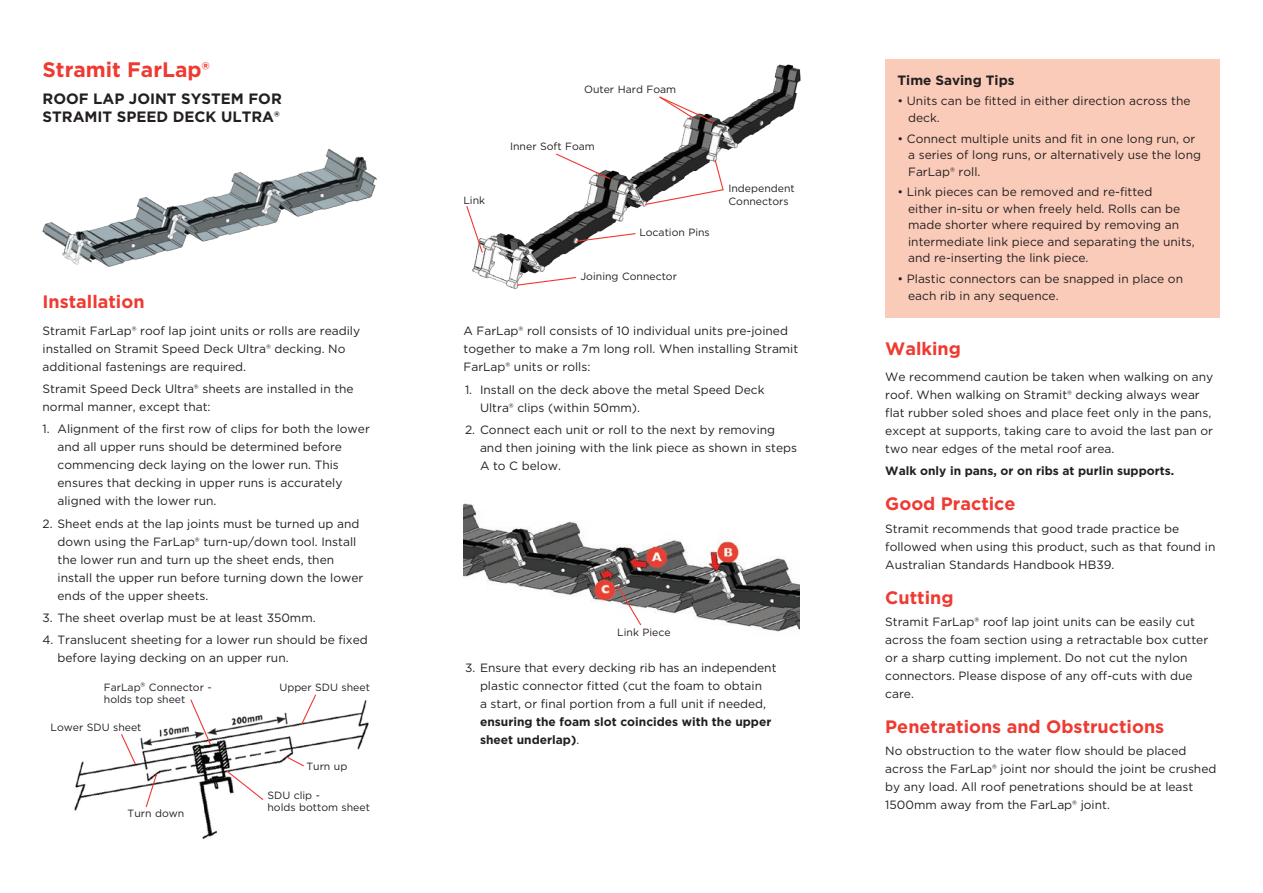
<style>
.page{position:relative;width:1263px;height:893px;background:#fff}
.page>*{position:absolute;margin:0;border:0;box-sizing:border-box;transform-origin:0 0}
.Sub_Heading{font:700 21px "Gotham";color:#ee3b32}
.Bullets{font:700 18px "Gotham";color:#ee3b32}
.Sub_Heading-2{font:700 18px "Gotham";color:#ee3b32}
.Bullets-2{font:700 15px/18px "Gotham";color:#231f20}
.Bullets-3{font:700 13.5px "Gotham";color:#231f20}
.Bullets-4{font:12px/18px "Gotham";color:#231f20}
.Bullets-5{font:700 12px "Gotham";color:#231f20}
.Body_Text{font:10.5px "Gotham";color:#231f20}
.s1{font-size:12px}
.s2{font-weight:700}
</style>
<div class="page">
<div style="left:885px;top:60px;width:335px;height:258px;background:#fbcbb9"></div>
<img style="left:42px;top:148px;width:335px;height:119px">
<img style="left:472px;top:64px;width:329px;height:225px">
<svg style="left:555px;top:153px;width:56px;height:27px"></svg>
<img style="left:463px;top:503px;width:336px;height:129px">
<svg style="left:616px;top:585px;width:26px;height:41px"></svg>
<svg style="left:516px;top:276px;width:61px;height:10px"></svg>
<img style="left:74px;top:700px;width:295px;height:140px">
<svg style="left:189px;top:699px;width:23px;height:47px"></svg>
<svg style="left:300px;top:694px;width:17px;height:31px"></svg>
<svg style="left:285px;top:755px;width:20px;height:12px"></svg>
<svg style="left:145px;top:773px;width:13px;height:35px"></svg>
<svg style="left:225px;top:769px;width:39px;height:32px"></svg>
<svg style="left:120px;top:733px;width:17px;height:32px"></svg>
<svg style="left:576px;top:232px;width:60px;height:10px"></svg>
<svg style="left:644px;top:159px;width:80px;height:47px"></svg>
<svg style="left:466px;top:205px;width:18px;height:49px"></svg>
<svg style="left:658px;top:96px;width:57px;height:27px"></svg>
<p class="Sub_Heading" style="left:43px;top:56px;width:168px">Stramit FarLap®</p>
<p class="Bullets-2" style="left:43px;top:89px;width:241px">ROOF LAP JOINT SYSTEM FOR<br>STRAMIT SPEED DECK ULTRA®</p>
<p class="Sub_Heading-2" style="left:43px;top:290px;width:104px">Installation</p>
<p class="Bullets-4" style="left:43px;top:321px;width:319px">Stramit FarLap® roof lap joint units or rolls are readily installed on Stramit Speed Deck Ultra® decking. No additional fastenings are required.</p>
<p class="Bullets-4" style="left:43px;top:380px;width:313px">Stramit Speed Deck Ultra® sheets are installed in the normal manner, except that:</p>
<p class="Bullets-4" style="left:58px;top:420px;width:314px;text-indent:-15px">1. Alignment of the first row of clips for both the lower and all upper runs should be determined before commencing deck laying on the lower run. This ensures that decking in upper runs is accurately aligned with the lower run.</p>
<p class="Bullets-4" style="left:58px;top:514px;width:307px;text-indent:-15px">2. Sheet ends at the lap joints must be turned up and down using the FarLap® turn-up/down tool. Install the lower run and turn up the sheet ends, then install the upper run before turning down the lower ends of the upper sheets.</p>
<p class="Bullets-4" style="left:43px;top:608px;width:275px">3. The sheet overlap must be at least 350mm.</p>
<p class="Bullets-4" style="left:58px;top:631px;width:312px;text-indent:-15px">4. Translucent sheeting for a lower run should be fixed before laying decking on an upper run.</p>
<p class="Body_Text" style="left:104px;top:681px;width:109px">FarLap<span class="s1">®</span> Connector -</p>
<p class="Body_Text" style="left:104px;top:693px;width:83px">holds top sheet</p>
<p class="Body_Text" style="left:51px;top:720px;width:92px">Lower SDU sheet</p>
<p class="Body_Text" style="left:128px;top:807px;width:58px">Turn down</p>
<p class="Body_Text" style="left:279px;top:681px;width:92px">Upper SDU sheet</p>
<p class="Body_Text" style="left:306px;top:759px;width:42px">Turn up</p>
<p class="Body_Text" style="left:267px;top:788px;width:54px">SDU clip -</p>
<p class="Body_Text" style="left:267px;top:800px;width:104px">holds bottom sheet</p>
<p class="Body_Text" style="left:584px;top:83px;width:94px">Outer Hard Foam</p>
<p class="Body_Text" style="left:463px;top:193px;width:23px">Link</p>
<p class="Body_Text" style="left:510px;top:139px;width:86px">Inner Soft Foam</p>
<p class="Body_Text" style="left:639px;top:226px;width:72px">Location Pins</p>
<p class="Body_Text" style="left:580px;top:269px;width:98px">Joining Connector</p>
<p class="Body_Text" style="left:728px;top:182px;width:68px">Independent</p>
<p class="Body_Text" style="left:728px;top:195px;width:62px">Connectors</p>
<p class="Bullets-4" style="left:463px;top:322px;width:336px">A FarLap® roll consists of 10 individual units pre-joined together to make a 7m long roll. When installing Stramit<br>FarLap® units or rolls:</p>
<p class="Bullets-4" style="left:480px;top:380px;width:286px;text-indent:-15px">1. Install on the deck above the metal Speed Deck<br>Ultra® clips (within 50mm).</p>
<p class="Bullets-4" style="left:480px;top:420px;width:318px;text-indent:-15px">2. Connect each unit or roll to the next by removing and then joining with the link piece as shown in steps<br>A to C below.</p>
<p class="Body_Text" style="left:617px;top:625px;width:55px">Link Piece</p>
<p class="Bullets-4" style="left:480px;top:659px;width:298px;text-indent:-15px">3. Ensure that every decking rib has an independent plastic connector fitted (cut the foam to obtain<br>a start, or final portion from a full unit if needed, <span class="s2">ensuring the foam slot coincides with the upper sheet underlap)</span>.</p>
<p class="Bullets-3" style="left:897px;top:71px;width:119px">Time Saving Tips</p>
<p class="Bullets-4" style="left:908px;top:93px;width:284px;line-height:16.5px;text-indent:-11px">• Units can be fitted in either direction across the deck.</p>
<p class="Bullets-4" style="left:908px;top:130px;width:294px;line-height:16.5px;text-indent:-11px">• Connect multiple units and fit in one long run, or a series of long runs, or alternatively use the long<br>FarLap® roll.</p>
<p class="Bullets-4" style="left:908px;top:184px;width:288px;line-height:16.5px;text-indent:-11px">• Link pieces can be removed and re-fitted<br>either in-situ or when freely held. Rolls can be made shorter where required by removing an intermediate link piece and separating the units, and re-inserting the link piece.</p>
<p class="Bullets-4" style="left:908px;top:270px;width:276px;line-height:16.5px;text-indent:-11px">• Plastic connectors can be snapped in place on each rib in any sequence.</p>
<p class="Sub_Heading-2" style="left:885px;top:336px;width:77px">Walking</p>
<p class="Bullets-4" style="left:885px;top:368px;width:330px">We recommend caution be taken when walking on any roof. When walking on Stramit® decking always wear flat rubber soled shoes and place feet only in the pans, except at supports, taking care to avoid the last pan or two near edges of the metal roof area.</p>
<p class="Bullets-5" style="left:885px;top:463px;width:290px">Walk only in pans, or on ribs at purlin supports.</p>
<p class="Bullets" style="left:885px;top:492px;width:132px">Good Practice</p>
<p class="Bullets-4" style="left:885px;top:519px;width:332px">Stramit recommends that good trade practice be followed when using this product, such as that found in<br>Australian Standards Handbook HB39.</p>
<p class="Bullets" style="left:885px;top:585px;width:70px">Cutting</p>
<p class="Bullets-4" style="left:885px;top:612px;width:324px">Stramit FarLap® roof lap joint units can be easily cut across the foam section using a retractable box cutter or a sharp cutting implement. Do not cut the nylon connectors. Please dispose of any off-cuts with due care.</p>
<p class="Bullets" style="left:885px;top:715px;width:280px">Penetrations and Obstructions</p>
<p class="Bullets-4" style="left:885px;top:742px;width:333px">No obstruction to the water flow should be placed across the FarLap® joint nor should the joint be crushed by any load. All roof penetrations should be at least 1500mm away from the FarLap® joint.</p>
</div>
